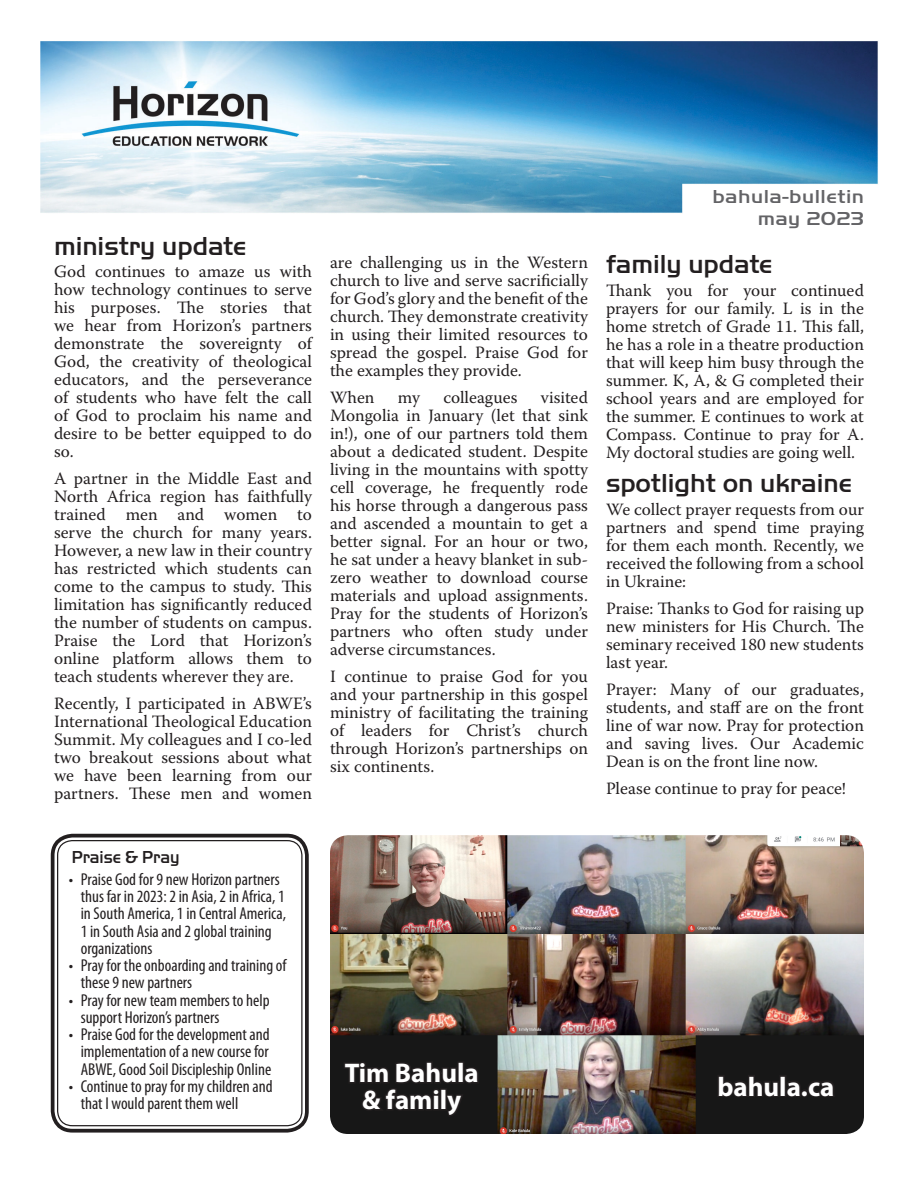
<style>
.page{position:relative;width:918px;height:1188px;background:#fff}
.page>*{position:absolute;margin:0;border:0;box-sizing:border-box;transform-origin:0 0}
.t1{font:500 27px "Handel Got D";color:#231f20}
.t2{font:700 27px/27px "Myriad Pro";color:#fff;text-align:center}
.t3{font:500 19.5px "Handel Got D";letter-spacing:.025em;color:#636366;scale:1.1 1}
.t4{font:500 18px "Handel Got D";color:#231f20;scale:.94 1}
.t5{font:17.25px/18px "Warnock Pro";color:#231f20;text-align:justify}
.t6{font:condensed 17.25px/17.2px "Myriad Pro";color:#231f20}
</style>
<div class="page">
<img style="left:40px;top:41px;width:838px;height:172px">
<div style="left:51px;top:834px;width:258px;height:299px;border:4px solid #231f20;border-radius:20px"></div>
<div style="left:57px;top:840px;width:246px;height:286px;border:1px solid #231f20;border-radius:15px"></div>
<img style="left:330px;top:835px;width:534px;height:299px">
<svg style="left:716px;top:1025px;width:121px;height:74px"></svg>
<svg style="left:342px;top:1060px;width:139px;height:58px"></svg>
<p class="t1" style="left:54px;top:231px;width:194px">ministry update</p>
<p class="t5" style="left:54px;top:262px;width:260px">God continues to amaze us with how technology continues to serve his purposes. The stories that we hear from Horizon’s partners demonstrate the sovereignty of God, the creativity of theological educators, and the perseverance of students who have felt the call of God to proclaim his name and desire to be better equipped to do so.</p>
<p class="t5" style="left:54px;top:469px;width:260px">A partner in the Middle East and North Africa region has faithfully trained men and women to serve the church for many years.<br>However, a new law in their country has restricted which students can come to the campus to study. This limitation has significantly reduced the number of students on campus.<br>Praise the Lord that Horizon’s online platform allows them to teach students wherever they are.</p>
<p class="t5" style="left:54px;top:694px;width:260px">Recently, I participated in ABWE’s International Theological Education Summit. My colleagues and I co-led two breakout sessions about what we have been learning from our partners. These men and women</p>
<p class="t5" style="left:330px;top:253px;width:260px">are challenging us in the Western church to live and serve sacrificially for God’s glory and the benefit of the church. They demonstrate creativity in using their limited resources to spread the gospel. Praise God for the examples they provide.</p>
<p class="t5" style="left:330px;top:388px;width:46px">When</p>
<p class="t5" style="left:398px;top:388px;width:24px">my</p>
<p class="t5" style="left:443px;top:388px;width:76px">colleagues</p>
<p class="t5" style="left:330px;top:388px;width:260px;text-indent:211px">visited Mongolia in January (let that sink in!), one of our partners told them about a dedicated student. Despite living in the mountains with spotty cell coverage, he frequently rode his horse through a dangerous pass and ascended a mountain to get a better signal. For an hour or two, he sat under a heavy blanket in sub&shy;zero weather to download course materials and upload assignments.<br>Pray for the students of Horizon’s partners who often study under adverse circumstances.</p>
<p class="t5" style="left:330px;top:667px;width:260px">I continue to praise God for you and your partnership in this gospel ministry of facilitating the training of leaders for Christ’s church through Horizon’s partnerships on six continents.</p>
<p class="t3" style="left:712px;top:186px;width:139px">bahula-bulletin</p>
<p class="t3" style="left:758px;top:207px;width:98px">may 2023</p>
<p class="t1" style="left:606px;top:249px;width:168px">family update</p>
<p class="t5" style="left:606px;top:281px;width:260px">Thank you for your continued prayers for our family. L is in the home stretch of Grade 11. This fall, he has a role in a theatre production that will keep him busy through the summer. K, A, &amp; G completed their school years and are employed for the summer. E continues to work at Compass. Continue to pray for A.<br>My doctoral studies are going well.</p>
<p class="t1" style="left:606px;top:468px;width:247px">spotlight on ukraine</p>
<p class="t5" style="left:606px;top:500px;width:260px">We collect prayer requests from our partners and spend time praying for them each month. Recently, we received the following from a school in Ukraine:</p>
<p class="t5" style="left:606px;top:599px;width:259px">Praise: Thanks to God for raising up new ministers for His Church. The seminary received 180 new students last year.</p>
<p class="t5" style="left:606px;top:680px;width:260px">Prayer: Many of our graduates, students, and staff are on the front line of war now. Pray for protection and saving lives. Our Academic Dean is on the front line now.</p>
<p class="t5" style="left:606px;top:779px;width:241px">Please continue to pray for peace!</p>
<p class="t4" style="left:72px;top:847px;width:116px">Praise &amp; Pray</p>
<p class="t6" style="left:81px;top:870px;width:207px;text-indent:-12px">• Praise God for 9 new Horizon partners thus far in 2023: 2 in Asia, 2 in Africa, 1 in South America, 1 in Central America, 1 in South Asia and 2 global training organizations</p>
<p class="t6" style="left:81px;top:957px;width:207px;text-indent:-12px">• Pray for the onboarding and training of these 9 new partners</p>
<p class="t6" style="left:81px;top:991px;width:190px;text-indent:-12px">• Pray for new team members to help support Horizon’s partners</p>
<p class="t6" style="left:81px;top:1026px;width:192px;text-indent:-12px">• Praise God for the development and implementation of a new course for<br>ABWE, Good Soil Discipleship Online</p>
<p class="t6" style="left:81px;top:1077px;width:193px;text-indent:-12px">• Continue to pray for my children and that I would parent them well</p>
<p class="t2" style="left:345px;top:1059px;width:136px">Tim Bahula &amp; family</p>
<p class="t2" style="left:717px;top:1072px;width:119px">bahula.ca</p>
</div>
